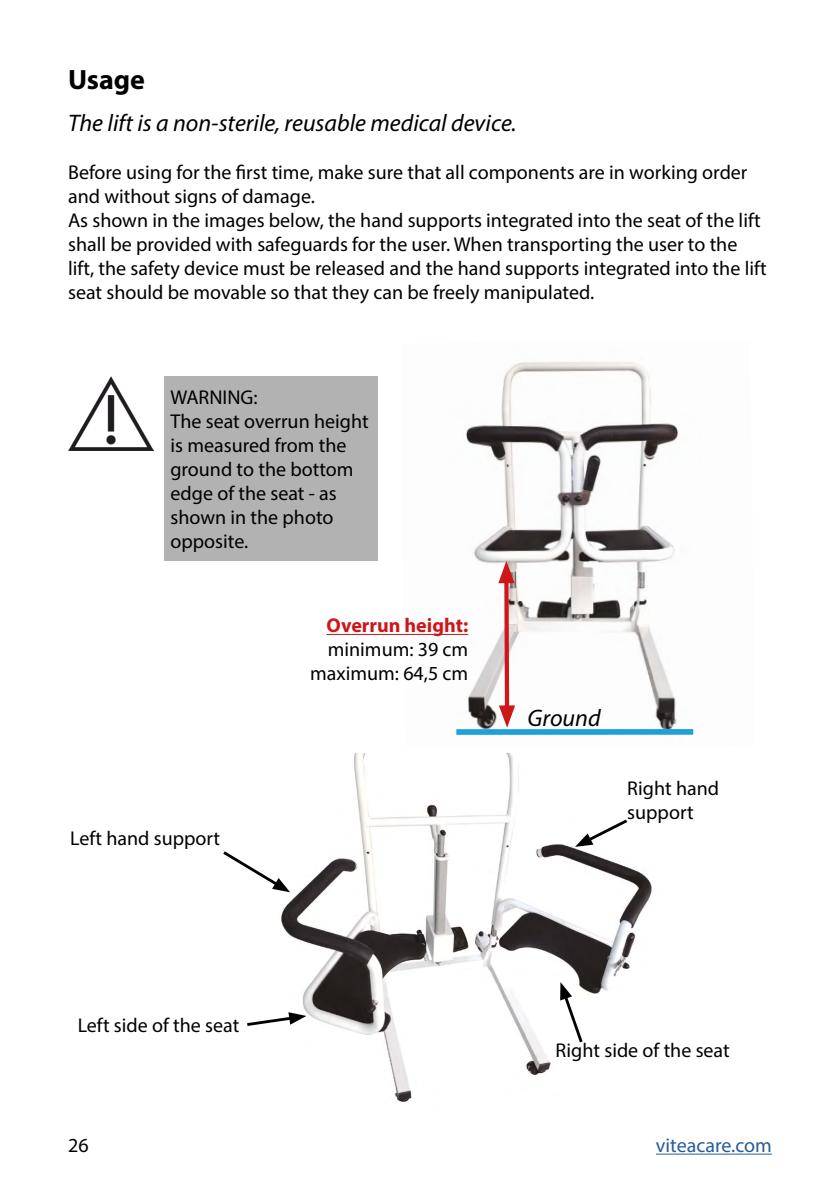
<style>
.page{position:relative;width:840px;height:1191px;background:#fff}
.page>*{position:absolute;margin:0;border:0;box-sizing:border-box;transform-origin:0 0}
.t1{font:700 28px "Myriad Pro";color:#000}
.t2{font:italic 24px "Myriad Pro";color:#000}
.t3{font:20px/24px "Myriad Pro";color:#000}
.t4{font:700 20px "Myriad Pro";color:#cd1719}
.t5{font:20px "Myriad Pro";color:#275b9b}
</style>
<div class="page">
<hr style="left:655px;top:1153px;width:116px;height:1px;background:#275b9b">
<img style="left:401px;top:362px;width:293px;height:373px">
<img style="left:281px;top:753px;width:371px;height:349px">
<svg style="left:574px;top:817px;width:56px;height:30px"></svg>
<svg style="left:223px;top:848px;width:67px;height:44px"></svg>
<svg style="left:498px;top:561px;width:17px;height:166px"></svg>
<svg style="left:560px;top:982px;width:24px;height:63px"></svg>
<svg style="left:247px;top:1012px;width:59px;height:15px"></svg>
<div style="left:165px;top:376px;width:213px;height:185px;background:#b3b2b2"></div>
<img style="left:68px;top:376px;width:85px;height:74px">
<div style="left:456px;top:729px;width:236px;height:6px;background:#1da0db"></div>
<hr style="left:326px;top:634px;width:142px;height:1px;background:#cd1719">
<h1 class="t1" style="left:68px;top:61px;width:78px">Usage</h1>
<p class="t2" style="left:68px;top:109px;width:450px">The lift is a non-sterile, reusable medical device.</p>
<p class="t3" style="left:68px;top:160px;width:699px">Before using for the first time, make sure that all components are in working order and without signs of damage.<br>As shown in the images below, the hand supports integrated into the seat of the lift shall be provided with safeguards for the user. When transporting the user to the lift, the safety device must be released and the hand supports integrated into the lift seat should be movable so that they can be freely manipulated.</p>
<p class="t3" style="left:170px;top:385px;width:199px">WARNING:<br>The seat overrun height is measured from the ground to the bottom edge of the seat - as shown in the photo opposite.</p>
<p class="t3" style="left:70px;top:826px;width:151px">Left hand support</p>
<p class="t3" style="left:78px;top:1012px;width:163px">Left side of the seat</p>
<p class="t4" style="left:326px;top:612px;width:143px">Overrun height:</p>
<p class="t3" style="left:310px;top:637px;width:159px;text-align:right">minimum: 39 cm maximum: 64,5 cm</p>
<p class="t2" style="left:527px;top:702px;width:75px">Ground</p>
<p class="t3" style="left:627px;top:776px;width:93px">Right hand support</p>
<p class="t3" style="left:555px;top:1038px;width:175px">Right side of the seat</p>
<p class="t3" style="left:68px;top:1133px;width:22px">26</p>
<p class="t5" style="left:655px;top:1133px;width:117px">viteacare.com</p>
</div>
